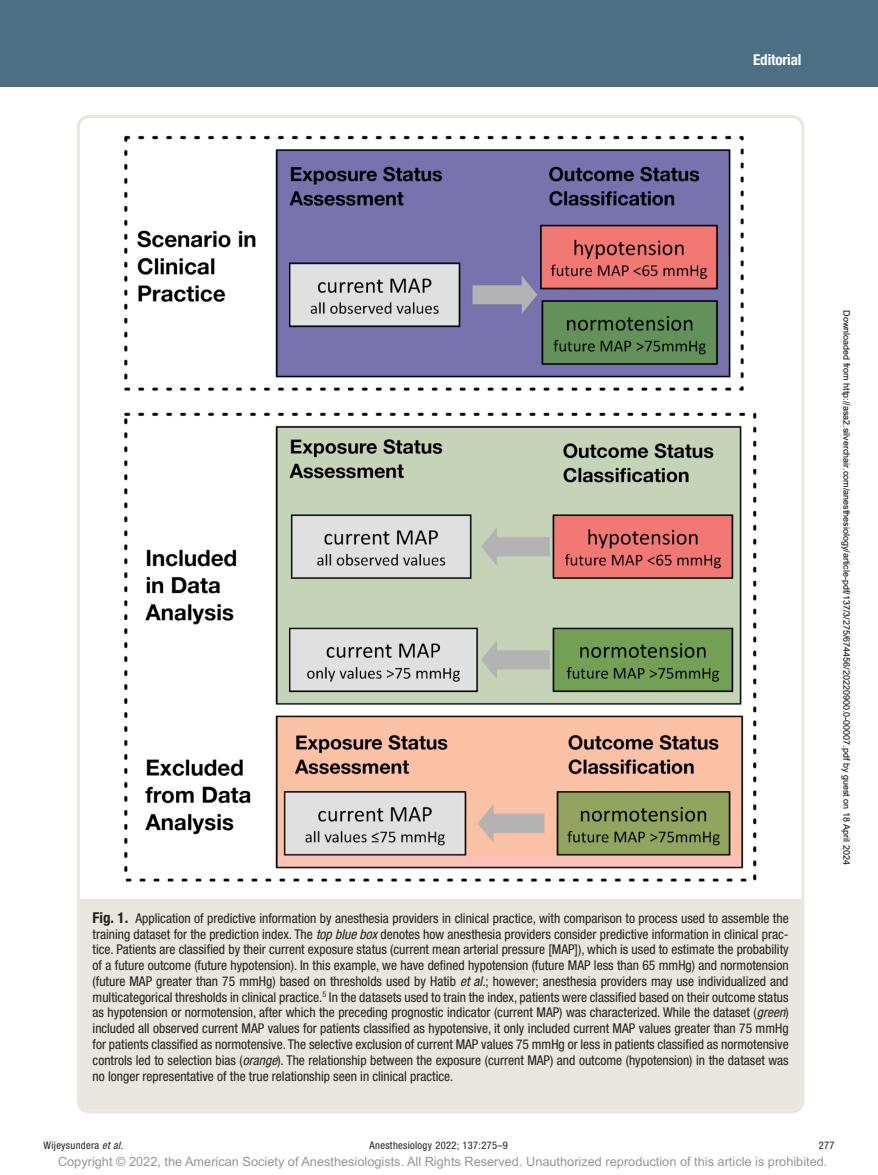
<style>
.page{position:relative;width:878px;height:1175px;background:#fff}
.page>*{position:absolute;margin:0;border:0;box-sizing:border-box;transform-origin:0 0}
.t1{font:700 condensed 15px "Helvetica Neue LT Std";color:#fff}
.t2{font:condensed 13.5px/15.8px "Helvetica Neue LT Std";color:#231f20;text-align:justify}
.t3{font:12.75px "Arial MT Std";color:#939598}
.t4{font:condensed 10.5px "Helvetica Neue LT Std";letter-spacing:.03em;color:#231f20}
.t5{font:9px "Arial";color:#000}
.s1{font-weight:700;font-size:15px}
.s2{font-style:italic}
</style>
<div class="page">
<div style="left:0;top:0;width:878px;height:86px;background:#4d6f84"></div>
<img style="left:124px;top:135px;width:633px;height:747px">
<div style="left:80px;top:899px;width:721px;height:211px;background:#e9e6df"></div>
<p class="t1" style="left:753px;top:51px;width:50px">Editorial</p>
<p class="t2" style="left:93px;top:910px;width:697px"><span class="s1">Fig. 1.</span> Application of predictive information by anesthesia providers in clinical practice, with comparison to process used to assemble the training dataset for the prediction index. The <span class="s2">top blue box</span> denotes how anesthesia providers consider predictive information in clinical prac&shy;tice. Patients are classified by their current exposure status (current mean arterial pressure [MAP]), which is used to estimate the probability of a future outcome (future hypotension). In this example, we have defined hypotension (future MAP less than 65 mmHg) and normotension (future MAP greater than 75 mmHg) based on thresholds used by Hatib <span class="s2">et al.</span>; however; anesthesia providers may use individualized and multicategorical thresholds in clinical practice.<sup>5</sup> In the datasets used to train the index, patients were classified based on their outcome status as hypotension or normotension, after which the preceding prognostic indicator (current MAP) was characterized. While the dataset (<span class="s2">green</span>) included all observed current MAP values for patients classified as hypotensive, it only included current MAP values greater than 75 mmHg for patients classified as normotensive. The selective exclusion of current MAP values 75 mmHg or less in patients classified as normotensive controls led to selection bias (<span class="s2">orange</span>). The relationship between the exposure (current MAP) and outcome (hypotension) in the dataset was no longer representative of the true relationship seen in clinical practice.</p>
<p class="t5" style="left:850px;top:310px;width:556px;rotate:90deg">Downloaded from http://asa2.silverchair.com/anesthesiology/article-pdf/137/3/275/674456/20220900.0-00007.pdf by guest on 18 April 2024</p>
<p class="t4" style="left:44px;top:1139px;width:81px">Wijeysundera <span class="s2">et al.</span></p>
<p class="t4" style="left:369px;top:1139px;width:140px">Anesthesiology 2022; 137:275–9</p>
<p class="t4" style="left:818px;top:1139px;width:17px">277</p>
<p class="t3" style="left:58px;top:1154px;width:771px">Copyright © 2022, the American Society of Anesthesiologists. All Rights Reserved. Unauthorized reproduction of this article is prohibited.</p>
</div>
